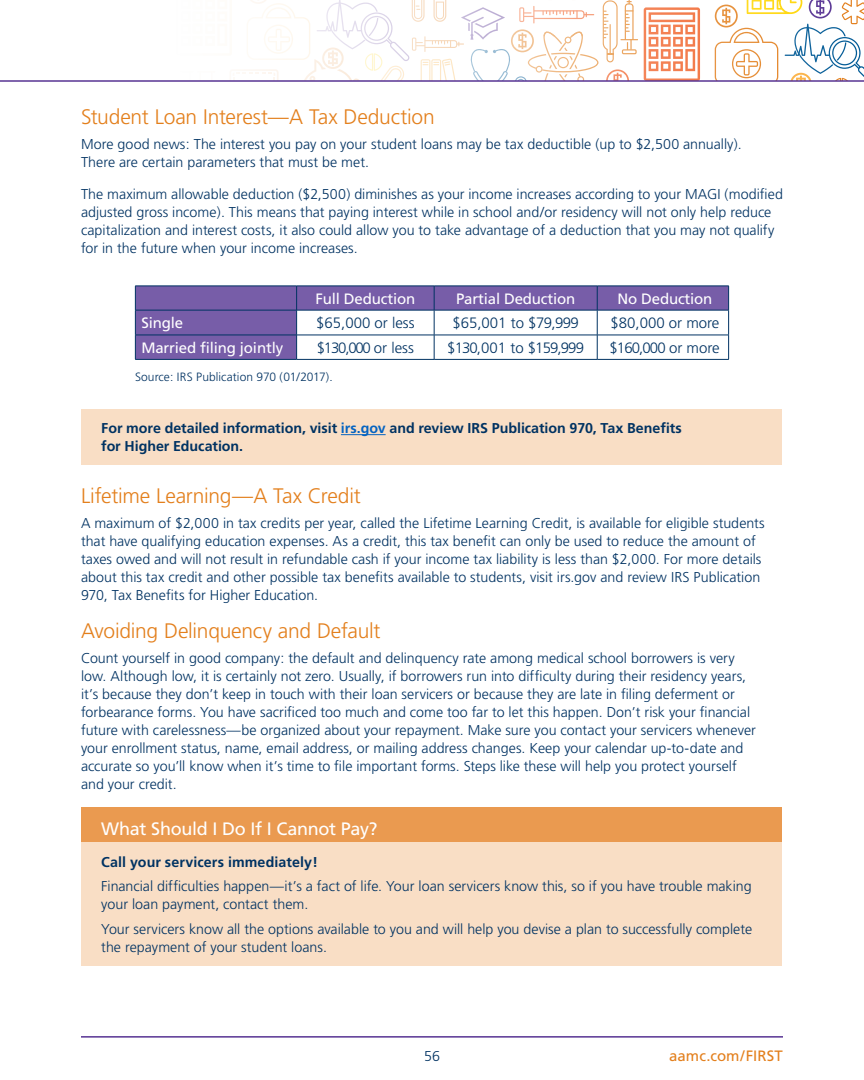
<style>
.page{position:relative;width:864px;height:1080px;background:#fff}
.page>*{position:absolute;margin:0;border:0;box-sizing:border-box;transform-origin:0 0}
.t1{font:300 21px "Frutiger";letter-spacing:-.01em;color:#e37f1c}
.t2{font:18px "Frutiger";letter-spacing:-.015em;color:#fff}
.t3{font:15px "Frutiger";letter-spacing:-.01em;color:#fff}
.t4{font:300 15px "Frutiger";color:#003262}
.t5{font:300 15px "Frutiger";letter-spacing:-.04em;color:#003262}
.t6{font:300 15px "Frutiger";letter-spacing:-.06em;color:#003262}
.t7{font:15px "Frutiger";letter-spacing:.005em;color:#e37f1c}
.t8{font:300 14.25px/18px "Frutiger";color:#003262}
.t9{font:700 14.25px/18px "Frutiger";color:#003262}
.t10{font:300 12px "Frutiger";letter-spacing:.005em;color:#003262}
.s1{color:#0563c1}
</style>
<div class="page">
<hr style="left:81px;top:1036px;width:702px;height:2px;background:#573393">
<div style="left:82px;top:409px;width:700px;height:56px;background:#f9dec5"></div>
<hr style="left:341px;top:434px;width:45px;height:1px;background:#0563c1">
<div style="left:82px;top:808px;width:700px;height:38px;background:#ea9a50"></div>
<div style="left:82px;top:842px;width:700px;height:38px;background:#f9dec5"></div>
<div style="left:82px;top:867px;width:700px;height:56px;background:#f9dec5"></div>
<div style="left:82px;top:910px;width:700px;height:56px;background:#f9dec5"></div>
<svg style="left:136px;top:287px;width:592px;height:72px;fill:#775da8"></svg>
<hr style="left:135px;top:286px;width:162px;height:1px;background:#003262">
<hr style="left:297px;top:286px;width:137px;height:1px;background:#003262">
<hr style="left:434px;top:286px;width:163px;height:1px;background:#003262">
<hr style="left:597px;top:286px;width:132px;height:1px;background:#003262">
<hr style="left:135px;top:310px;width:162px;height:1px;background:#003262">
<hr style="left:297px;top:310px;width:137px;height:1px;background:#003262">
<hr style="left:434px;top:310px;width:163px;height:1px;background:#003262">
<hr style="left:597px;top:310px;width:132px;height:1px;background:#003262">
<hr style="left:135px;top:335px;width:162px;height:1px;background:#003262">
<svg style="left:135px;top:286px;width:1px;height:73px"></svg>
<hr style="left:297px;top:335px;width:137px;height:1px;background:#003262">
<svg style="left:296px;top:286px;width:1px;height:73px"></svg>
<hr style="left:434px;top:335px;width:163px;height:1px;background:#003262">
<svg style="left:434px;top:286px;width:1px;height:73px"></svg>
<hr style="left:597px;top:335px;width:132px;height:1px;background:#003262">
<svg style="left:597px;top:286px;width:1px;height:73px"></svg>
<svg style="left:728px;top:286px;width:1px;height:73px"></svg>
<hr style="left:135px;top:359px;width:162px;height:1px;background:#003262">
<hr style="left:297px;top:359px;width:137px;height:1px;background:#003262">
<hr style="left:434px;top:359px;width:163px;height:1px;background:#003262">
<hr style="left:597px;top:359px;width:132px;height:1px;background:#003262">
<svg style="left:644px;top:7px;width:56px;height:73px"></svg>
<svg style="left:715px;top:0;width:148px;height:80px"></svg>
<svg style="left:249px;top:0;width:389px;height:80px"></svg>
<hr style="left:0;top:80px;width:864px;height:2px;background:#573393">
<h1 class="t1" style="left:81px;top:105px;width:355px">Student Loan Interest—A Tax Deduction</h1>
<p class="t8" style="left:81px;top:136px;width:662px">More good news: The interest you pay on your student loans may be tax deductible (up to $2,500 annually).<br>There are certain parameters that must be met.</p>
<p class="t8" style="left:81px;top:185px;width:704px">The maximum allowable deduction ($2,500) diminishes as your income increases according to your MAGI (modified adjusted gross income). This means that paying interest while in school and/or residency will not only help reduce capitalization and interest costs, it also could allow you to take advantage of a deduction that you may not qualify for in the future when your income increases.</p>
<p class="t3" style="left:316px;top:290px;width:101px">Full Deduction</p>
<p class="t3" style="left:456px;top:290px;width:121px">Partial Deduction</p>
<p class="t3" style="left:617px;top:290px;width:97px">No Deduction</p>
<p class="t3" style="left:141px;top:314px;width:43px">Single</p>
<p class="t4" style="left:316px;top:314px;width:100px">$65,000 or less</p>
<p class="t4" style="left:452px;top:314px;width:128px">$65,001 to $79,999</p>
<p class="t4" style="left:611px;top:314px;width:110px">$80,000 or more</p>
<p class="t3" style="left:141px;top:339px;width:143px">Married filing jointly</p>
<p class="t5" style="left:317px;top:339px;width:99px">$130,000 or less</p>
<p class="t6" style="left:447px;top:339px;width:138px">$130,001 to $159,999</p>
<p class="t5" style="left:609px;top:339px;width:112px">$160,000 or more</p>
<p class="t10" style="left:135px;top:371px;width:199px">Source: IRS Publication 970 (01/2017).</p>
<p class="t9" style="left:101px;top:419px;width:582px">For more detailed information, visit <span class="s1">irs.gov</span> and review IRS Publication 970, Tax Benefits for Higher Education.</p>
<h1 class="t1" style="left:81px;top:484px;width:281px">Lifetime Learning—A Tax Credit</h1>
<p class="t8" style="left:81px;top:514px;width:685px">A maximum of $2,000 in tax credits per year, called the Lifetime Learning Credit, is available for eligible students that have qualifying education expenses. As a credit, this tax benefit can only be used to reduce the amount of taxes owed and will not result in refundable cash if your income tax liability is less than $2,000. For more details about this tax credit and other possible tax benefits available to students, visit irs.gov and review IRS Publication 970, Tax Benefits for Higher Education.</p>
<h1 class="t1" style="left:81px;top:619px;width:301px">Avoiding Delinquency and Default</h1>
<p class="t8" style="left:81px;top:649px;width:676px">Count yourself in good company: the default and delinquency rate among medical school borrowers is very low. Although low, it is certainly not zero. Usually, if borrowers run into difficulty during their residency years, it’s because they don’t keep in touch with their loan servicers or because they are late in filing deferment or forbearance forms. You have sacrificed too much and come too far to let this happen. Don’t risk your financial future with carelessness—be organized about your repayment. Make sure you contact your servicers whenever your enrollment status, name, email address, or mailing address changes. Keep your calendar up-to-date and accurate so you’ll know when it’s time to file important forms. Steps like these will help you protect yourself and your credit.</p>
<p class="t2" style="left:101px;top:818px;width:278px">What Should I Do If I Cannot Pay?</p>
<p class="t9" style="left:101px;top:853px;width:218px">Call your servicers immediately!</p>
<p class="t8" style="left:101px;top:878px;width:652px">Financial difficulties happen—it’s a fact of life. Your loan servicers know this, so if you have trouble making your loan payment, contact them.</p>
<p class="t8" style="left:101px;top:921px;width:652px">Your servicers know all the options available to you and will help you devise a plan to successfully complete the repayment of your student loans.</p>
<p class="t8" style="left:424px;top:1047px;width:17px">56</p>
<p class="t7" style="left:669px;top:1047px;width:115px">aamc.com/FIRST</p>
</div>
